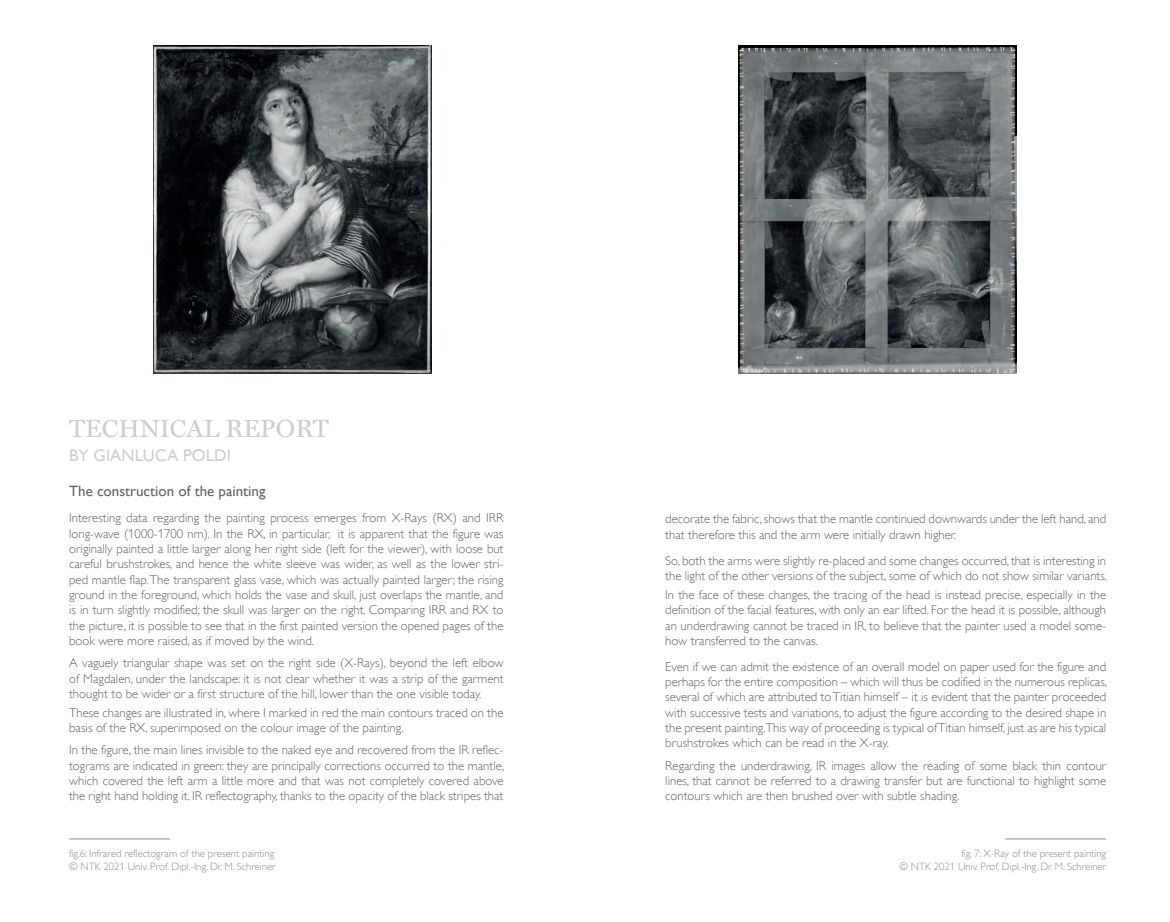
<style>
.page{position:relative;width:1170px;height:922px;background:#fff}
.page>*{position:absolute;margin:0;border:0;box-sizing:border-box;transform-origin:0 0}
.t1{font:25px "Miller Text";color:#cccdcf}
.t2{font:16.88px "Gill Alt One";color:#cccdcf}
.t3{font:15px "Gill Alt One";color:#636366}
.t4{font:300 12.75px/15.2px "Gill Alt One";color:#636366;text-align:justify}
.t5{font:300 10.62px/12.8px "Gill Alt One";color:#8a8c8f}
</style>
<div class="page">
<img style="left:738px;top:45px;width:278px;height:328px">
<img style="left:154px;top:45px;width:277px;height:328px">
<hr style="left:69px;top:838px;width:101px;height:1px;background:#8a8c8f">
<hr style="left:1005px;top:838px;width:101px;height:1px;background:#8a8c8f">
<h1 class="t1" style="left:69px;top:413px;width:261px">TECHNICAL REPORT</h1>
<h2 class="t2" style="left:69px;top:445px;width:163px">BY GIANLUCA POLDI</h2>
<p class="t3" style="left:69px;top:482px;width:198px">The construction of the painting</p>
<p class="t4" style="left:69px;top:510px;width:436px">Interesting data regarding the painting process emerges from X-Rays (RX) and IRR long-wave (1000-1700 nm). In the RX, in particular, it is apparent that the figure was originally painted a little larger along her right side (left for the viewer), with loose but careful brushstrokes, and hence the white sleeve was wider, as well as the lower stri&shy;ped mantle flap. The transparent glass vase, which was actually painted larger; the rising ground in the foreground, which holds the vase and skull, just overlaps the mantle, and is in turn slightly modified; the skull was larger on the right. Comparing IRR and RX to the picture, it is possible to see that in the first painted version the opened pages of the book were more raised, as if moved by the wind.</p>
<p class="t4" style="left:69px;top:655px;width:436px">A vaguely triangular shape was set on the right side (X-Rays), beyond the left elbow of Magdalen, under the landscape: it is not clear whether it was a strip of the garment thought to be wider or a first structure of the hill, lower than the one visible today.</p>
<p class="t4" style="left:69px;top:704px;width:436px">These changes are illustrated in, where I marked in red the main contours traced on the basis of the RX, superimposed on the colour image of the painting.</p>
<p class="t4" style="left:69px;top:742px;width:437px">In the figure, the main lines invisible to the naked eye and recovered from the IR reflec&shy;tograms are indicated in green: they are principally corrections occurred to the mantle, which covered the left arm a little more and that was not completely covered above the right hand holding it. IR reflectography, thanks to the opacity of the black stripes that</p>
<p class="t4" style="left:665px;top:511px;width:442px">decorate the fabric, shows that the mantle continued downwards under the left hand, and that therefore this and the arm were initially drawn higher.</p>
<p class="t4" style="left:665px;top:552px;width:443px">So, both the arms were slightly re-placed and some changes occurred, that is interesting in the light of the other versions of the subject, some of which do not show similar variants.</p>
<p class="t4" style="left:665px;top:586px;width:442px">In the face of these changes, the tracing of the head is instead precise, especially in the definition of the facial features, with only an ear lifted. For the head it is possible, although an underdrawing cannot be traced in IR, to believe that the painter used a model some&shy;how transferred to the canvas.</p>
<p class="t4" style="left:665px;top:658px;width:443px">Even if we can admit the existence of an overall model on paper used for the figure and perhaps for the entire composition – which will thus be codified in the numerous replicas, several of which are attributed to Titian himself – it is evident that the painter proceeded with successive tests and variations, to adjust the figure according to the desired shape in the present painting.This way of proceeding is typical of Titian himself, just as are his typical brushstrokes which can be read in the X-ray.</p>
<p class="t4" style="left:665px;top:757px;width:442px">Regarding the underdrawing, IR images allow the reading of some black thin contour lines, that cannot be referred to a drawing transfer but are functional to highlight some contours which are then brushed over with subtle shading.</p>
<p class="t5" style="left:69px;top:846px;width:208px">fig.6: Infrared reflectogram of the present painting © NTK 2021 Univ. Prof. Dipl.-Ing. Dr. M. Schreiner</p>
<p class="t5" style="left:899px;top:846px;width:208px;text-align:right">fig. 7: X-Ray of the present painting<br>© NTK 2021 Univ. Prof. Dipl.-Ing. Dr. M. Schreiner</p>
</div>
